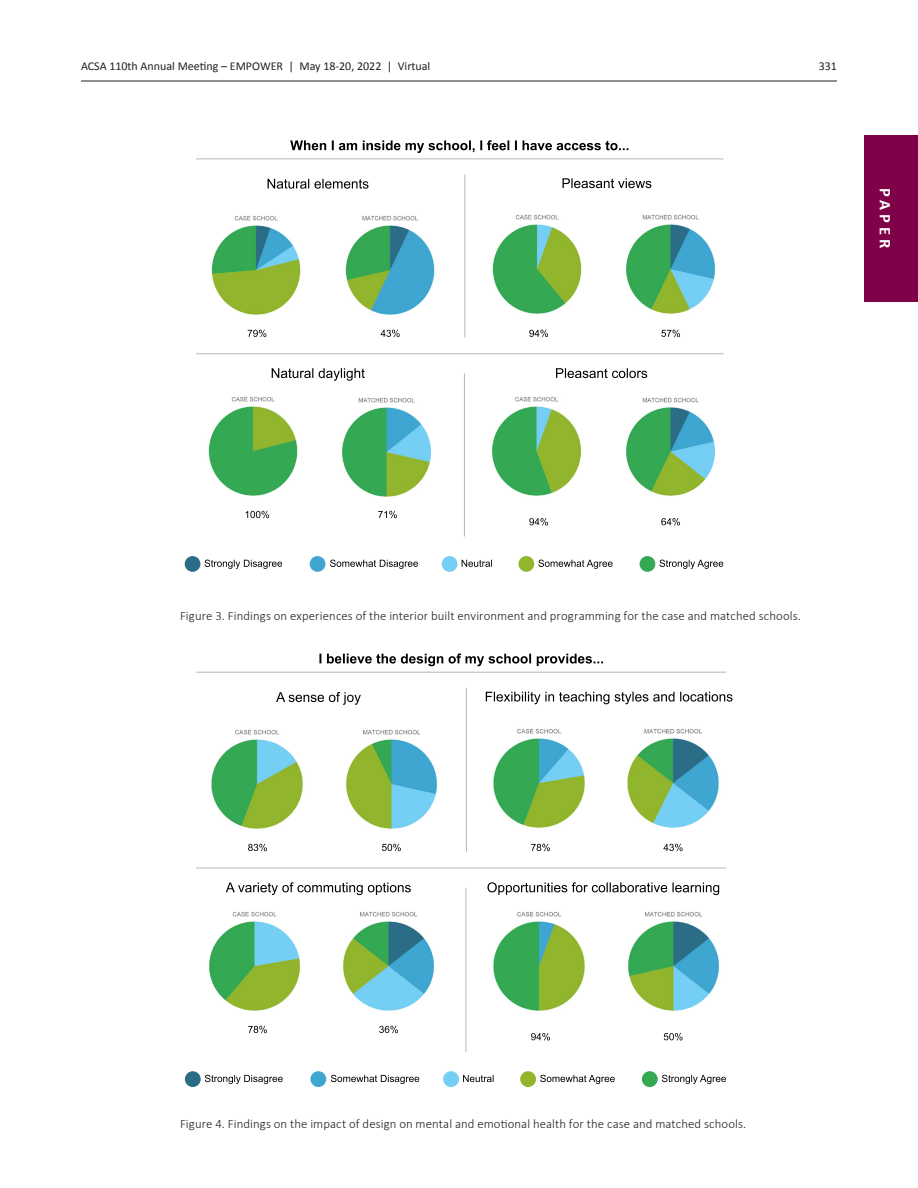
<style>
.page{position:relative;width:918px;height:1188px;background:#fff}
.page>*{position:absolute;margin:0;border:0;box-sizing:border-box;transform-origin:0 0}
.t1{font:700 16.5px "Calibri";letter-spacing:.235em;color:#fff}
._07_Caption_Text{font:300 12.75px "Calibri";letter-spacing:.01em;color:#231f20}
.t2{font:12px "Calibri";color:#231f20}
</style>
<div class="page">
<hr style="left:81px;top:81px;width:756px;height:1px;background:#231f20">
<div style="left:864px;top:135px;width:54px;height:166px;background:#7f0147"></div>
<img style="left:626px;top:397px;width:89px;height:99px">
<img style="left:492px;top:396px;width:89px;height:100px">
<img style="left:626px;top:214px;width:89px;height:100px">
<img style="left:465px;top:209px;width:117px;height:105px">
<img style="left:342px;top:397px;width:89px;height:100px">
<img style="left:208px;top:396px;width:90px;height:100px">
<img style="left:345px;top:210px;width:134px;height:109px">
<img style="left:211px;top:215px;width:90px;height:100px">
<hr style="left:196px;top:158px;width:528px;height:1px;background:#b7b7b7">
<svg style="left:185px;top:556px;width:97px;height:16px"></svg>
<svg style="left:310px;top:556px;width:108px;height:16px"></svg>
<svg style="left:442px;top:556px;width:50px;height:16px"></svg>
<svg style="left:518px;top:556px;width:95px;height:16px"></svg>
<svg style="left:640px;top:556px;width:83px;height:16px"></svg>
<svg style="left:248px;top:330px;width:18px;height:7px"></svg>
<svg style="left:381px;top:330px;width:19px;height:7px"></svg>
<svg style="left:246px;top:511px;width:23px;height:7px"></svg>
<svg style="left:378px;top:511px;width:19px;height:7px"></svg>
<svg style="left:268px;top:179px;width:101px;height:10px"></svg>
<svg style="left:272px;top:368px;width:93px;height:13px"></svg>
<svg style="left:563px;top:178px;width:88px;height:10px"></svg>
<svg style="left:556px;top:368px;width:91px;height:10px"></svg>
<svg style="left:529px;top:330px;width:19px;height:7px"></svg>
<svg style="left:661px;top:330px;width:19px;height:7px"></svg>
<svg style="left:529px;top:518px;width:19px;height:7px"></svg>
<svg style="left:661px;top:518px;width:19px;height:7px"></svg>
<svg style="left:290px;top:140px;width:338px;height:13px"></svg>
<hr style="left:196px;top:353px;width:528px;height:1px;background:#b7b7b7">
<hr style="left:464px;top:174px;width:1px;height:164px;background:#b7b7b7">
<hr style="left:464px;top:373px;width:1px;height:164px;background:#b7b7b7">
<img style="left:627px;top:728px;width:92px;height:100px">
<img style="left:493px;top:728px;width:92px;height:100px">
<hr style="left:196px;top:672px;width:530px;height:1px;background:#b7b7b7">
<svg style="left:185px;top:1071px;width:98px;height:16px"></svg>
<svg style="left:310px;top:1071px;width:109px;height:16px"></svg>
<svg style="left:443px;top:1071px;width:51px;height:16px"></svg>
<svg style="left:520px;top:1071px;width:95px;height:16px"></svg>
<svg style="left:642px;top:1071px;width:84px;height:16px"></svg>
<img style="left:343px;top:911px;width:92px;height:100px">
<img style="left:209px;top:911px;width:92px;height:100px">
<img style="left:346px;top:729px;width:92px;height:100px">
<img style="left:211px;top:729px;width:92px;height:100px">
<svg style="left:248px;top:844px;width:19px;height:7px"></svg>
<svg style="left:382px;top:844px;width:19px;height:7px"></svg>
<svg style="left:248px;top:1026px;width:19px;height:7px"></svg>
<svg style="left:379px;top:1026px;width:19px;height:7px"></svg>
<svg style="left:276px;top:692px;width:85px;height:13px"></svg>
<svg style="left:226px;top:882px;width:185px;height:13px"></svg>
<svg style="left:486px;top:692px;width:247px;height:12px"></svg>
<svg style="left:487px;top:882px;width:232px;height:13px"></svg>
<img style="left:628px;top:911px;width:91px;height:100px">
<img style="left:466px;top:906px;width:119px;height:110px">
<svg style="left:531px;top:844px;width:19px;height:7px"></svg>
<svg style="left:663px;top:844px;width:20px;height:7px"></svg>
<svg style="left:531px;top:1033px;width:19px;height:7px"></svg>
<svg style="left:664px;top:1033px;width:19px;height:7px"></svg>
<svg style="left:319px;top:653px;width:284px;height:13px"></svg>
<hr style="left:196px;top:868px;width:530px;height:1px;background:#b7b7b7">
<hr style="left:466px;top:688px;width:1px;height:164px;background:#b7b7b7">
<hr style="left:465px;top:888px;width:1px;height:164px;background:#b7b7b7">
<p class="t2" style="left:81px;top:57px;width:351px">ACSA 110th Annual Meeting – EMPOWER | May 18-20, 2022 | Virtual</p>
<p class="t2" style="left:819px;top:57px;width:20px">331</p>
<p class="t1" style="left:897px;top:188px;width:61px;rotate:90deg">PAPER</p>
<p class="_07_Caption_Text" style="left:180px;top:607px;width:622px">Figure 3. Findings on experiences of the interior built environment and programming for the case and matched schools.</p>
<p class="_07_Caption_Text" style="left:180px;top:1116px;width:568px">Figure 4. Findings on the impact of design on mental and emotional health for the case and matched schools.</p>
</div>
